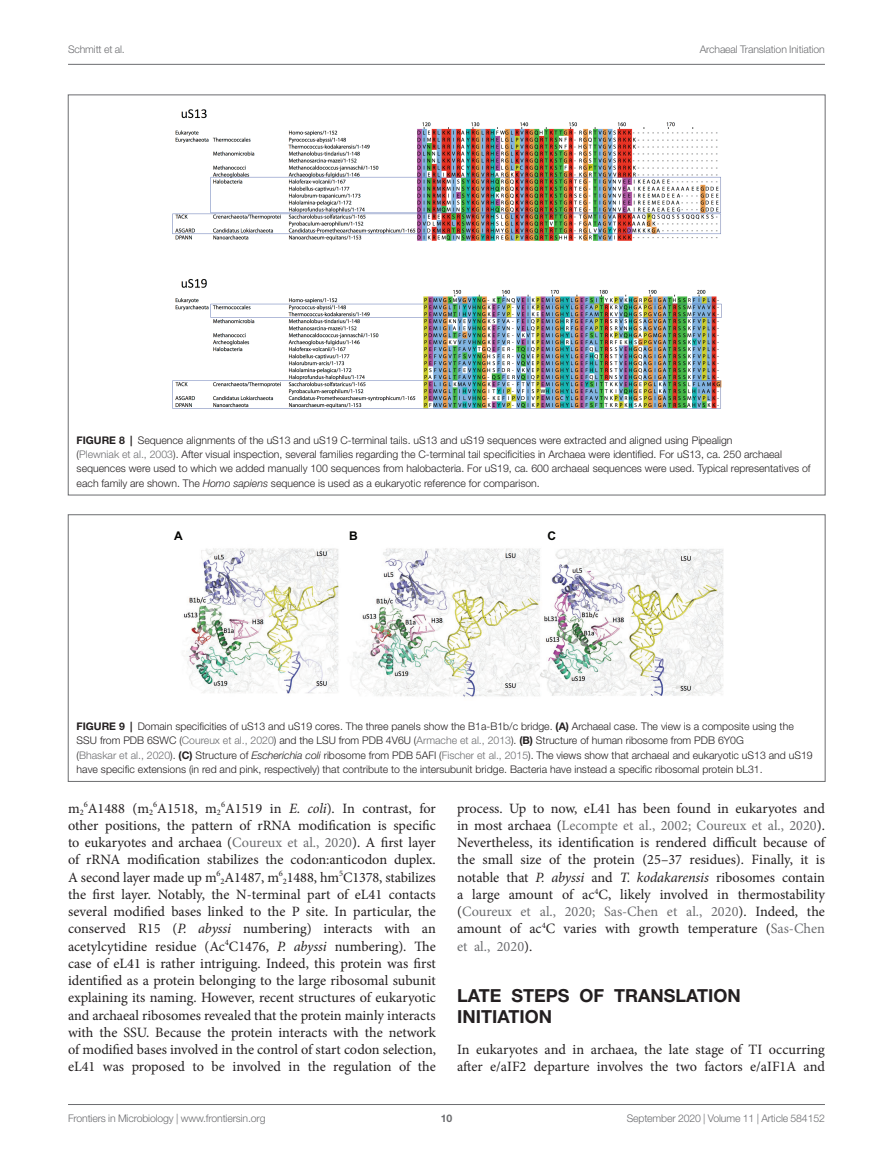
<style>
.page{position:relative;width:893px;height:1170px;background:#fff}
.page>*{position:absolute;margin:0;border:0;box-sizing:border-box;transform-origin:0 0}
.HEAD_1{font:700 18px/21px "Helvetica Neue LT Std";color:#231f20}
.TEXT_FLUSH{font:14.25px/17.2px "Minion Pro";color:#231f20;text-align:justify}
.t1{font:700 12px "Arial";color:#040503}
.FIG_LEG{font:300 10.5px/14.2px "Helvetica Neue LT Std";color:#231f20}
.t2{font:300 10.5px "Helvetica Neue LT Std";letter-spacing:-.015em;color:#6c6d70}
.t3{font:700 10.5px "Helvetica Neue LT Std";color:#6c6d70}
.s1{font-weight:700}
.s2{color:#6c6d70}
.s3{font-style:italic}
</style>
<div class="page">
<hr style="left:68px;top:64px;width:757px;height:1px;background:#6c6d70">
<hr style="left:68px;top:1104px;width:757px;height:1px;background:#6c6d70">
<img style="left:172px;top:109px;width:550px;height:300px">
<img style="left:183px;top:548px;width:541px;height:149px">
<div style="left:68px;top:514px;width:757px;height:267px;border:1px solid #6c6d70"></div>
<p class="t2" style="left:68px;top:42px;width:58px">Schmitt et al.</p>
<p class="t2" style="left:700px;top:42px;width:127px">Archaeal Translation Initiation</p>
<p class="FIG_LEG" style="left:77px;top:432px;width:735px"><span class="s1">FIGURE 8 |</span> Sequence alignments of the uS13 and uS19 C-terminal tails. uS13 and uS19 sequences were extracted and aligned using Pipealign<br>(<span class="s2">Plewniak et al., 2003</span>). After visual inspection, several families regarding the C-terminal tail specificities in Archaea were identified. For uS13, ca. 250 archaeal sequences were used to which we added manually 100 sequences from halobacteria. For uS19, ca. 600 archaeal sequences were used. Typical representatives of each family are shown. The <span class="s3">Homo sapiens</span> sequence is used as a eukaryotic reference for comparison.</p>
<p class="t1" style="left:174px;top:527px;width:10px">A</p>
<p class="t1" style="left:349px;top:527px;width:10px">B</p>
<p class="t1" style="left:547px;top:527px;width:10px">C</p>
<p class="FIG_LEG" style="left:77px;top:719px;width:738px"><span class="s1">FIGURE 9 |</span> Domain specificities of uS13 and uS19 cores. The three panels show the B1a-B1b/c bridge. <span class="s1">(A)</span> Archaeal case. The view is a composite using the SSU from PDB 6SWC (<span class="s2">Coureux et al., 2020</span>) and the LSU from PDB 4V6U (<span class="s2">Armache et al., 2013</span>). <span class="s1">(B)</span> Structure of human ribosome from PDB 6Y0G<br>(<span class="s2">Bhaskar et al., 2020</span>). <span class="s1">(C)</span> Structure of <span class="s3">Escherichia coli</span> ribosome from PDB 5AFI (<span class="s2">Fischer et al., 2015</span>). The views show that archaeal and eukaryotic uS13 and uS19 have specific extensions (in red and pink, respectively) that contribute to the intersubunit bridge. Bacteria have instead a specific ribosomal protein bL31.</p>
<p class="TEXT_FLUSH" style="left:68px;top:799px;width:369px">m<sub>2</sub><sup>6</sup>A1488 (m<sub>2</sub><sup>6</sup>A1518, m<sub>2</sub><sup>6</sup>A1519 in <span class="s3">E. coli</span>). In contrast, for other positions, the pattern of rRNA modification is specific to eukaryotes and archaea (<span class="s2">Coureux et al., 2020</span>). A first layer of rRNA modification stabilizes the codon:anticodon duplex.<br>A second layer made up m<sup>6</sup><sub>2</sub>A1487, m<sup>6</sup><sub>2</sub>1488, hm<sup>5</sup>C1378, stabilizes the first layer. Notably, the N-terminal part of eL41 contacts several modified bases linked to the P site. In particular, the conserved R15 (<span class="s3">P. abyssi</span> numbering) interacts with an acetylcytidine residue (Ac<sup>4</sup>C1476, <span class="s3">P. abyssi</span> numbering). The case of eL41 is rather intriguing. Indeed, this protein was first identified as a protein belonging to the large ribosomal subunit explaining its naming. However, recent structures of eukaryotic and archaeal ribosomes revealed that the protein mainly interacts with the SSU. Because the protein interacts with the network of modified bases involved in the control of start codon selection, eL41 was proposed to be involved in the regulation of the</p>
<p class="TEXT_FLUSH" style="left:457px;top:799px;width:369px">process. Up to now, eL41 has been found in eukaryotes and in most archaea (<span class="s2">Lecompte et al., 2002; Coureux et al., 2020</span>).<br>Nevertheless, its identification is rendered difficult because of the small size of the protein (25–37 residues). Finally, it is notable that <span class="s3">P. abyssi</span> and <span class="s3">T. kodakarensis</span> ribosomes contain a large amount of ac<sup>4</sup>C, likely involved in thermostability (<span class="s2">Coureux et al., 2020; Sas-Chen et al., 2020</span>). Indeed, the amount of ac<sup>4</sup>C varies with growth temperature (<span class="s2">Sas-Chen et al., 2020</span>).</p>
<p class="HEAD_1" style="left:457px;top:984px;width:285px">LATE STEPS OF TRANSLATION<br>INITIATION</p>
<p class="TEXT_FLUSH" style="left:457px;top:1040px;width:369px">In eukaryotes and in archaea, the late stage of TI occurring after e/aIF2 departure involves the two factors e/aIF1A and</p>
<p class="t2" style="left:68px;top:1111px;width:199px">Frontiers in Microbiology | www.frontiersin.org</p>
<p class="t3" style="left:441px;top:1111px;width:13px">10</p>
<p class="t2" style="left:627px;top:1111px;width:200px">September 2020 | Volume 11 | Article 584152</p>
</div>
